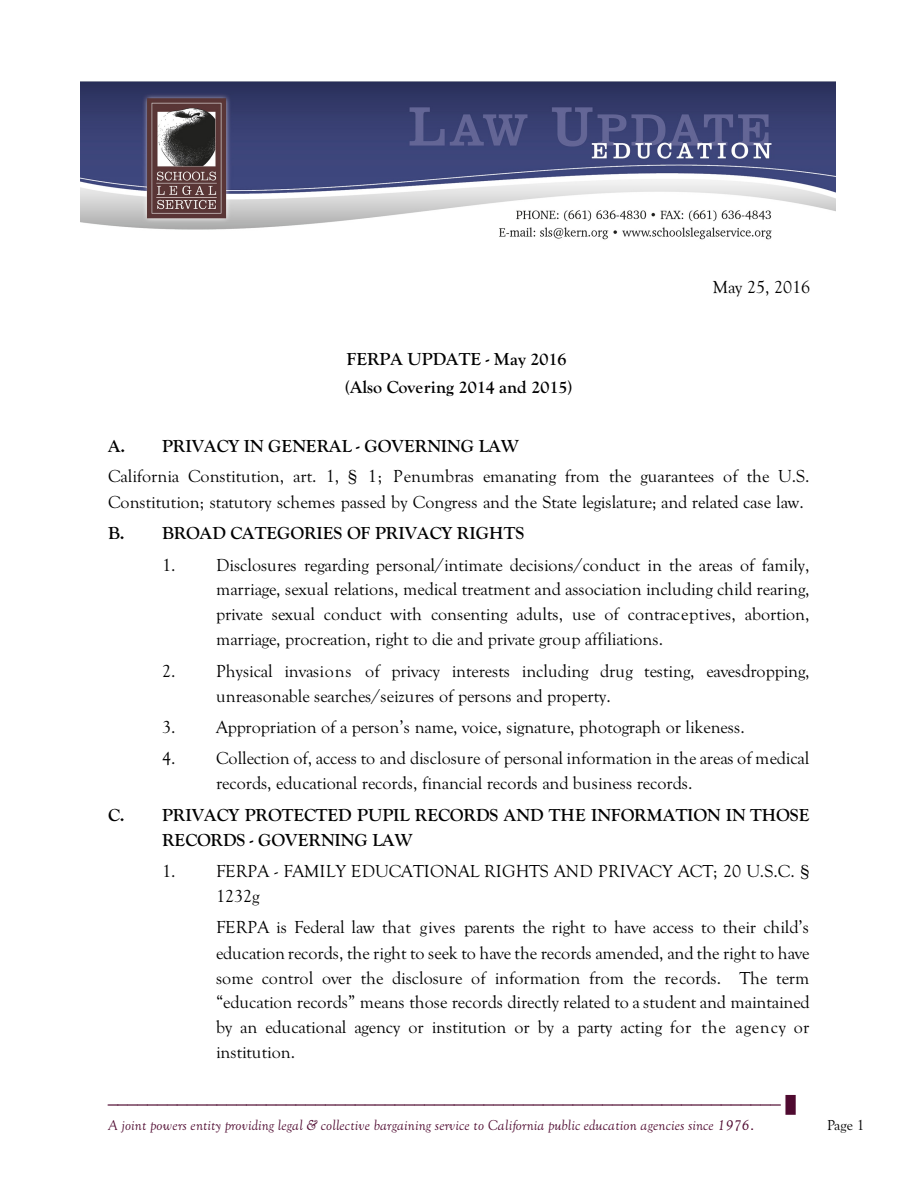
<style>
.page{position:relative;width:918px;height:1188px;background:#fff}
.page>*{position:absolute;margin:0;border:0;box-sizing:border-box;transform-origin:0 0}
.t1{font:18px/25px "Goudy Old Style T";color:#000}
.t2{font:700 18px/27.9px "Goudy Old Style T";color:#000}
.t3{font:18px "Arial";color:#4f0a30}
.t4{font:16.5px "WP Box Drawing";color:#4f0a30}
.t5{font:italic 15px "Goudy Old Style T";letter-spacing:.01em;color:#4f0a30}
.t6{font:15px "Goudy Old Style T";color:#000}
.s1{font-family:"Arial";font-style:normal}
</style>
<div class="page">
<img style="left:80px;top:82px;width:756px;height:158px">
<p class="t2" style="left:345px;top:346px;width:229px">FERPA UPDATE - May 2016 (Also Covering 2014 and 2015)</p>
<p class="t1" style="left:713px;top:275px;width:99px">May 25, 2016</p>
<p class="t2" style="left:108px;top:432px;width:412px">A. PRIVACY IN GENERAL - GOVERNING LAW</p>
<p class="t1" style="left:108px;top:464px;width:703px">California Constitution, art. 1, § 1; Penumbras emanating from the guarantees of the U.S.<br>Constitution; statutory schemes passed by Congress and the State legislature; and related case law.</p>
<p class="t2" style="left:108px;top:519px;width:418px">B. BROAD CATEGORIES OF PRIVACY RIGHTS</p>
<p class="t1" style="left:216px;top:552px;width:595px;text-align:justify;text-indent:-54px">1. Disclosures regarding personal/intimate decisions/conduct in the areas of family, marriage, sexual relations, medical treatment and association including child rearing, private sexual conduct with consenting adults, use of contraceptives, abortion, marriage, procreation, right to die and private group affiliations.</p>
<p class="t1" style="left:216px;top:658px;width:595px;text-indent:-54px">2. Physical invasions of privacy interests including drug testing, eavesdropping, unreasonable searches/seizures of persons and property.</p>
<p class="t1" style="left:162px;top:714px;width:584px">3. Appropriation of a person’s name, voice, signature, photograph or likeness.</p>
<p class="t1" style="left:216px;top:746px;width:595px;text-indent:-54px">4. Collection of, access to and disclosure of personal information in the areas of medical records, educational records, financial records and business records.</p>
<p class="t2" style="left:162px;top:802px;width:649px;line-height:25.2px;text-indent:-54px">C. PRIVACY PROTECTED PUPIL RECORDS AND THE INFORMATION IN THOSE<br>RECORDS - GOVERNING LAW</p>
<p class="t1" style="left:216px;top:858px;width:595px;text-indent:-54px">1. FERPA - FAMILY EDUCATIONAL RIGHTS AND PRIVACY ACT; 20 U.S.C. §<br>1232g</p>
<p class="t1" style="left:216px;top:915px;width:596px;text-align:justify">FERPA is Federal law that gives parents the right to have access to their child’s education records, the right to seek to have the records amended, and the right to have some control over the disclosure of information from the records. The term “education records” means those records directly related to a student and maintained by an educational agency or institution or by a party acting for the agency or institution.</p>
<p class="t3" style="left:108px;top:1088px;width:674px">____________________________________________________________________</p>
<p class="t4" style="left:786px;top:1095px;width:11px">$</p>
<p class="t5" style="left:108px;top:1117px;width:648px">A joint powers entity providing legal &amp; collective bargaining service to California public education agencies since 1976<span class="s1">.</span></p>
<p class="t6" style="left:827px;top:1116px;width:39px">Page 1</p>
</div>
